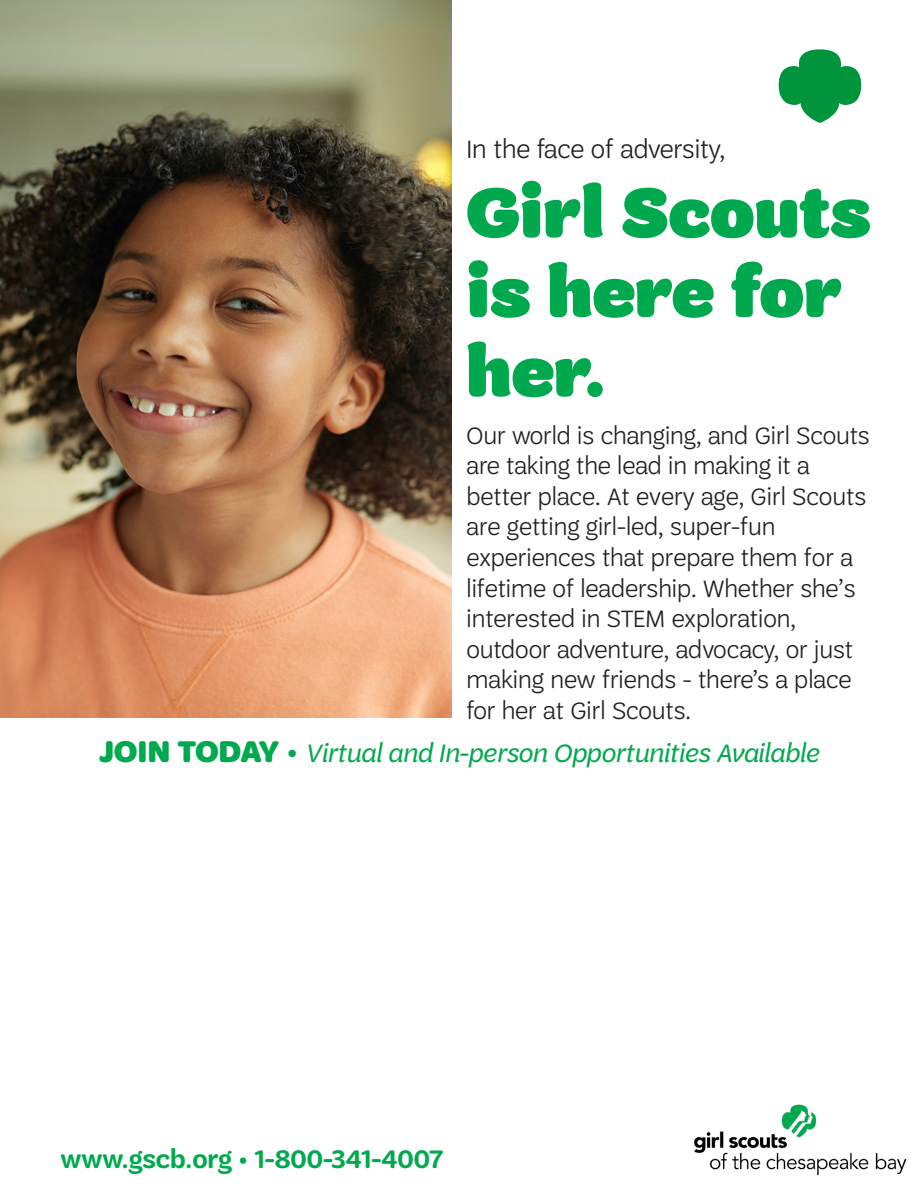
<style>
.page{position:relative;width:918px;height:1188px;background:#fff}
.page>*{position:absolute;margin:0;border:0;box-sizing:border-box;transform-origin:0 0}
.t1{font:900 73.5px/79.5px "Trefoil Sans";color:#00a94e}
.t2{font:italic 27px "Trefoil Sans";color:#00a94e}
.t3{font:600 27px "Trefoil Sans";color:#00a94e}
.t4{font:300 27px "Trefoil Sans";color:#231f20}
.t5{font:300 25.5px/30.6px "Trefoil Sans";color:#231f20}
.s1{font-weight:900;font-style:normal;font-size:31.5px}
.s2{font-weight:600;font-style:normal;font-size:31.5px}
</style>
<div class="page">
<img style="left:0;top:0;width:451px;height:717px">
<img style="left:694px;top:1104px;width:213px;height:72px">
<svg style="left:779px;top:49px;width:82px;height:74px"></svg>
<p class="t4" style="left:466px;top:135px;width:260px">In the face of adversity,</p>
<p class="t1" style="left:466px;top:173px;width:406px">Girl Scouts is here for her.</p>
<p class="t5" style="left:466px;top:420px;width:405px">Our world is changing, and Girl Scouts are taking the lead in making it a better place. At every age, Girl Scouts are getting girl-led, super-fun experiences that prepare them for a lifetime of leadership. Whether she’s interested in STEM exploration, outdoor adventure, advocacy, or just making new friends - there’s a place for her at Girl Scouts.</p>
<p class="t2" style="left:99px;top:739px;width:721px"><span class="s1">JOIN TODAY</span> <span class="s2">•</span> Virtual and In-person Opportunities Available</p>
<p class="t3" style="left:60px;top:1144px;width:384px">www.gscb.org • 1-800-341-4007</p>
</div>
